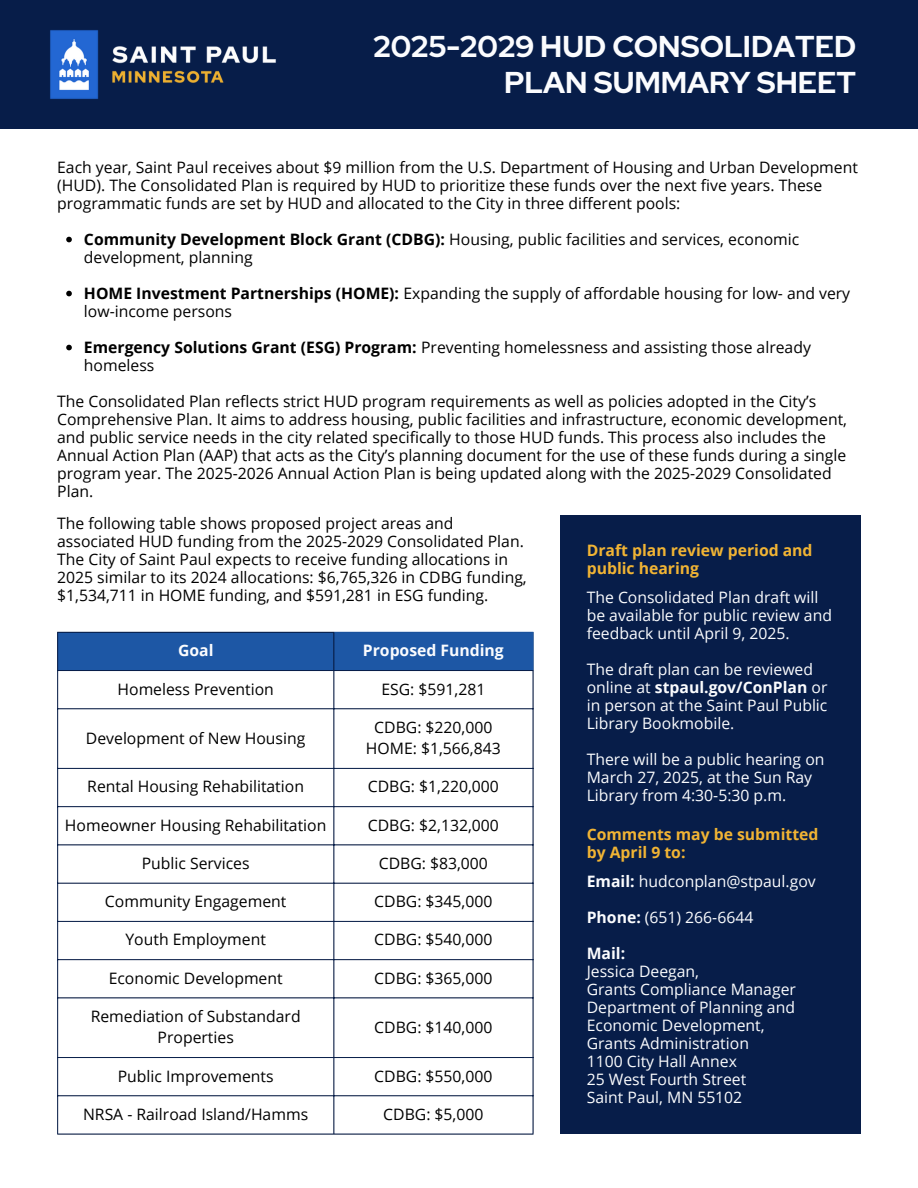
<style>
.page{position:relative;width:918px;height:1188px;background:#fff}
.page>*{position:absolute;margin:0;border:0;box-sizing:border-box;transform-origin:0 0}
.t1{font:700 30px/36px "Red Hat Display";color:#fbfcfe;text-align:right}
.t2{font:15.75px/18px "Open Sans";color:#000}
.t3{font:15.75px/18px "Open Sans";color:#fbfcfe}
.t4{font:700 15.75px/18px "Open Sans";color:#f1b434}
.t5{font:700 15.75px "Open Sans";color:#fbfcfe}
.s1{font-weight:700}
</style>
<div class="page">
<div style="left:0;top:0;width:918px;height:128px;background:#071d49"></div>
<img style="left:50px;top:30px;width:226px;height:69px">
<div style="left:58px;top:633px;width:475px;height:37px;background:#1d57a5"></div>
<hr style="left:57px;top:633px;width:1px;height:501px;background:#071d49">
<hr style="left:333px;top:633px;width:1px;height:501px;background:#071d49">
<hr style="left:533px;top:671px;width:1px;height:463px;background:#071d49">
<hr style="left:57px;top:632px;width:277px;height:1px;background:#071d49">
<hr style="left:57px;top:670px;width:476px;height:1px;background:#071d49">
<hr style="left:57px;top:708px;width:476px;height:1px;background:#071d49">
<hr style="left:57px;top:768px;width:476px;height:1px;background:#071d49">
<hr style="left:57px;top:806px;width:476px;height:1px;background:#071d49">
<hr style="left:57px;top:844px;width:476px;height:1px;background:#071d49">
<hr style="left:57px;top:883px;width:476px;height:1px;background:#071d49">
<hr style="left:57px;top:921px;width:476px;height:1px;background:#071d49">
<hr style="left:57px;top:959px;width:476px;height:1px;background:#071d49">
<hr style="left:57px;top:997px;width:476px;height:1px;background:#071d49">
<hr style="left:57px;top:1057px;width:476px;height:1px;background:#071d49">
<hr style="left:57px;top:1095px;width:476px;height:1px;background:#071d49">
<hr style="left:57px;top:1134px;width:476px;height:1px;background:#071d49">
<hr style="left:533px;top:633px;width:1px;height:37px;background:#1d57a5">
<hr style="left:334px;top:632px;width:199px;height:1px;background:#1d57a5">
<svg style="left:66px;top:237px;width:6px;height:5px"></svg>
<svg style="left:66px;top:291px;width:6px;height:5px"></svg>
<svg style="left:66px;top:345px;width:6px;height:5px"></svg>
<div style="left:560px;top:516px;width:301px;height:618px;background:#071d49"></div>
<p class="t1" style="left:374px;top:29px;width:484px">2025-2029 HUD CONSOLIDATED<br>PLAN SUMMARY SHEET</p>
<p class="t2" style="left:57px;top:157px;width:802px">Each year, Saint Paul receives about $9 million from the U.S. Department of Housing and Urban Development (HUD). The Consolidated Plan is required by HUD to prioritize these funds over the next five years. These programmatic funds are set by HUD and allocated to the City in three different pools:</p>
<p class="t2" style="left:84px;top:229px;width:717px"><span class="s1">Community Development Block Grant (CDBG):</span> Housing, public facilities and services, economic development, planning</p>
<p class="t2" style="left:84px;top:283px;width:768px"><span class="s1">HOME Investment Partnerships (HOME):</span> Expanding the supply of affordable housing for low- and very low-income persons</p>
<p class="t2" style="left:84px;top:337px;width:728px"><span class="s1">Emergency Solutions Grant (ESG) Program:</span> Preventing homelessness and assisting those already homeless</p>
<p class="t2" style="left:57px;top:391px;width:791px">The Consolidated Plan reflects strict HUD program requirements as well as policies adopted in the City’s Comprehensive Plan. It aims to address housing, public facilities and infrastructure, economic development, and public service needs in the city related specifically to those HUD funds. This process also includes the Annual Action Plan (AAP) that acts as the City’s planning document for the use of these funds during a single program year. The 2025-2026 Annual Action Plan is being updated along with the 2025-2029 Consolidated Plan.</p>
<p class="t2" style="left:57px;top:514px;width:471px">The following table shows proposed project areas and associated HUD funding from the 2025-2029 Consolidated Plan.<br>The City of Saint Paul expects to receive funding allocations in 2025 similar to its 2024 allocations: $6,765,326 in CDBG funding, $1,534,711 in HOME funding, and $591,281 in ESG funding.</p>
<p class="t4" style="left:587px;top:541px;width:227px">Draft plan review period and public hearing</p>
<p class="t3" style="left:587px;top:588px;width:247px">The Consolidated Plan draft will be available for public review and feedback until April 9, 2025.</p>
<p class="t3" style="left:587px;top:660px;width:242px">The draft plan can be reviewed online at <span class="s1">stpaul.gov/ConPlan</span> or in person at the Saint Paul Public<br>Library Bookmobile.</p>
<p class="t3" style="left:587px;top:750px;width:239px">There will be a public hearing on<br>March 27, 2025, at the Sun Ray<br>Library from 4:30-5:30 p.m.</p>
<p class="t5" style="left:178px;top:640px;width:37px">Goal</p>
<h1 class="t5" style="left:363px;top:640px;width:142px">Proposed Funding</h1>
<p class="t2" style="left:118px;top:679px;width:158px">Homeless Prevention</p>
<p class="t2" style="left:381px;top:679px;width:105px">ESG: $591,281</p>
<p class="t2" style="left:86px;top:729px;width:221px">Development of New Housing</p>
<p class="t2" style="left:374px;top:718px;width:120px">CDBG: $220,000</p>
<p class="t2" style="left:366px;top:739px;width:136px">HOME: $1,566,843</p>
<p class="t2" style="left:87px;top:777px;width:218px">Rental Housing Rehabilitation</p>
<p class="t2" style="left:368px;top:777px;width:132px">CDBG: $1,220,000</p>
<p class="t2" style="left:65px;top:816px;width:263px">Homeowner Housing Rehabilitation</p>
<p class="t2" style="left:368px;top:816px;width:132px">CDBG: $2,132,000</p>
<p class="t2" style="left:142px;top:854px;width:109px">Public Services</p>
<p class="t2" style="left:379px;top:854px;width:111px">CDBG: $83,000</p>
<p class="t2" style="left:105px;top:892px;width:183px">Community Engagement</p>
<p class="t2" style="left:374px;top:892px;width:120px">CDBG: $345,000</p>
<p class="t2" style="left:126px;top:930px;width:142px">Youth Employment</p>
<p class="t2" style="left:374px;top:930px;width:120px">CDBG: $540,000</p>
<p class="t2" style="left:109px;top:969px;width:175px">Economic Development</p>
<p class="t2" style="left:374px;top:969px;width:120px">CDBG: $365,000</p>
<p class="t2" style="left:91px;top:1005px;width:211px;line-height:21.3px;text-align:center">Remediation of Substandard<br>Properties</p>
<p class="t2" style="left:374px;top:1018px;width:120px">CDBG: $140,000</p>
<p class="t2" style="left:118px;top:1066px;width:157px">Public Improvements</p>
<p class="t2" style="left:374px;top:1066px;width:120px">CDBG: $550,000</p>
<p class="t2" style="left:83px;top:1105px;width:227px">NRSA - Railroad Island/Hamms</p>
<p class="t2" style="left:383px;top:1105px;width:102px">CDBG: $5,000</p>
<h2 class="t4" style="left:587px;top:825px;width:233px">Comments may be submitted by April 9 to:</h2>
<h2 class="t3" style="left:587px;top:872px;width:231px"><span class="s1">Email:</span> hudconplan@stpaul.gov</h2>
<p class="t3" style="left:587px;top:908px;width:168px"><span class="s1">Phone:</span> (651) 266-6644</p>
<p class="t5" style="left:587px;top:942px;width:40px">Mail:</p>
<p class="t3" style="left:587px;top:962px;width:114px">Jessica Deegan,</p>
<p class="t3" style="left:587px;top:980px;width:211px">Grants Compliance Manager</p>
<p class="t3" style="left:587px;top:998px;width:210px">Department of Planning and<br>Economic Development,</p>
<p class="t3" style="left:587px;top:1034px;width:164px">Grants Administration</p>
<p class="t3" style="left:587px;top:1052px;width:152px">1100 City Hall Annex</p>
<p class="t3" style="left:587px;top:1070px;width:161px">25 West Fourth Street</p>
<p class="t3" style="left:587px;top:1088px;width:157px">Saint Paul, MN 55102</p>
</div>
